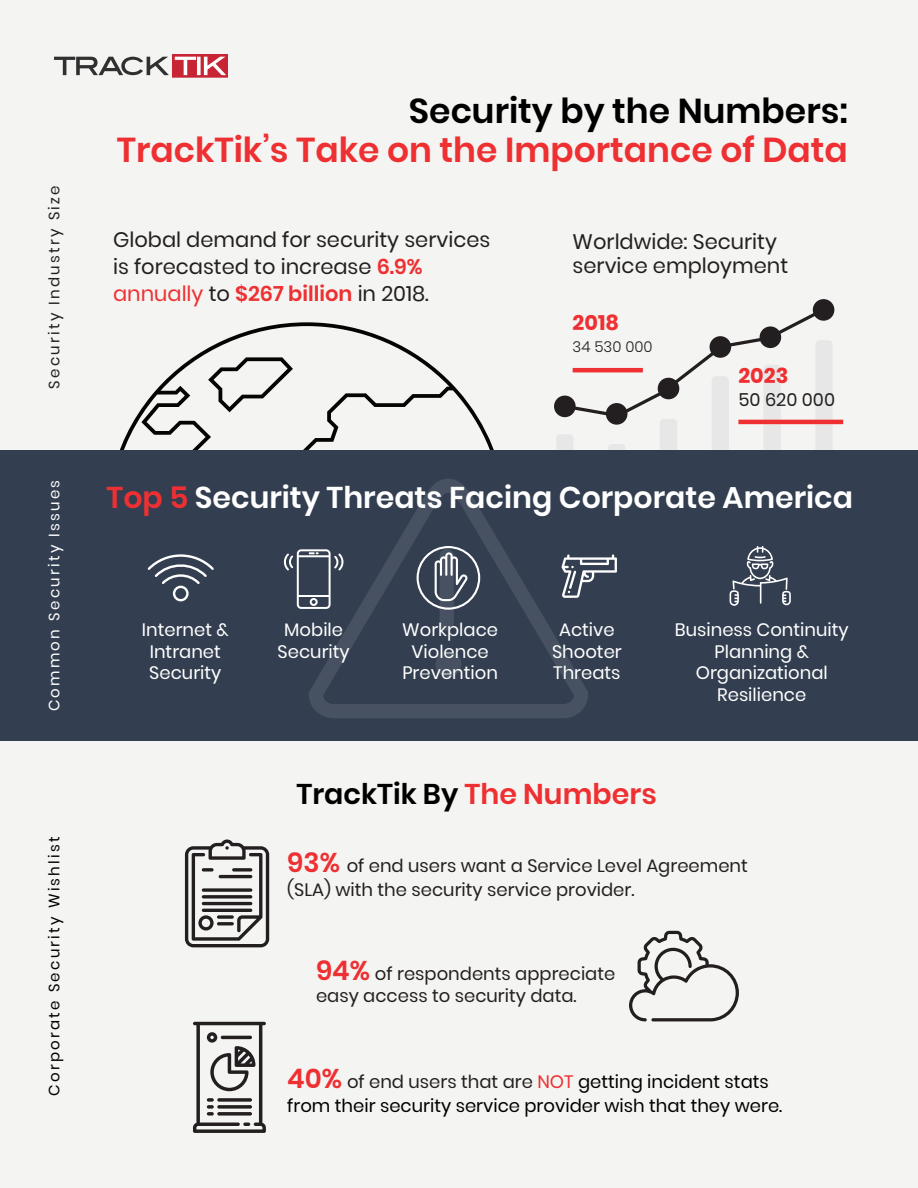
<style>
.page{position:relative;width:918px;height:1188px;background:#f4f4f2}
.page>*{position:absolute;margin:0;border:0;box-sizing:border-box;transform-origin:0 0}
.t1{font:600 34.5px "Poppins";color:#ee3032}
.t2{font:600 34.5px "Poppins";color:#000}
.t3{font:600 30px "Poppins";color:#fff}
.t4{font:600 28.5px "Poppins";color:#000}
.t5{font:21px/27px "Poppins";color:#231f20}
.t6{font:700 21px "Poppins";color:#ee3032}
.t7{font:18px/21.6px "Poppins";color:#fff;text-align:center}
.t8{font:18px/24px "Poppins";color:#231f20}
.t9{font:18px/24px "Poppins";color:#000}
.t10{font:15px "Poppins";letter-spacing:.15em;color:#000}
.t11{font:15px "Poppins";letter-spacing:.15em;color:#231f20}
.t12{font:15px "Poppins";letter-spacing:.15em;color:#fff}
.t13{font:300 15px "Poppins";color:#231f20}
.s1{font-weight:600;color:#ee3032}
.s2{color:#ee3032}
.s3{font-weight:600;font-size:27px;color:#ee3032}
.s4{color:#231f20}
</style>
<div class="page">
<svg style="left:554px;top:396px;width:22px;height:21px"></svg>
<div style="left:813px;top:299px;width:21px;height:22px;background:#231f20;border-radius:50%"></div>
<svg style="left:556px;top:309px;width:277px;height:141px"></svg>
<svg style="left:119px;top:322px;width:375px;height:128px"></svg>
<svg style="left:208px;top:357px;width:85px;height:55px"></svg>
<hr style="left:573px;top:368px;width:70px;height:4px;background:#ee3032">
<hr style="left:738px;top:420px;width:105px;height:4px;background:#ee3032">
<div style="left:0;top:450px;width:918px;height:291px;background:#333f50"></div>
<svg style="left:54px;top:54px;width:174px;height:24px"></svg>
<svg style="left:309px;top:479px;width:279px;height:239px"></svg>
<svg style="left:185px;top:840px;width:84px;height:107px"></svg>
<svg style="left:193px;top:1022px;width:73px;height:111px"></svg>
<hr style="left:221px;top:1036px;width:31px;height:3px;background:#231f20;border-radius:2px">
<svg style="left:148px;top:554px;width:66px;height:47px"></svg>
<svg style="left:284px;top:549px;width:59px;height:60px"></svg>
<svg style="left:417px;top:546px;width:63px;height:64px"></svg>
<svg style="left:562px;top:554px;width:55px;height:44px"></svg>
<svg style="left:730px;top:546px;width:61px;height:60px"></svg>
<svg style="left:629px;top:931px;width:110px;height:90px"></svg>
<p class="t11" style="left:45px;top:389px;width:205px;rotate:-90deg">Security Industry Size</p>
<p class="t2" style="left:409px;top:91px;width:440px">Security by the Numbers:</p>
<p class="t1" style="left:117px;top:130px;width:732px">TrackTik’s Take on the Importance of Data</p>
<p class="t5" style="left:113px;top:226px;width:379px">Global demand for security services is forecasted to increase <span class="s1">6.9% </span><span class="s2">annually</span> to <span class="s1">$267 billion</span> in 2018.</p>
<p class="t5" style="left:573px;top:229px;width:217px;line-height:24px">Worldwide: Security service employment</p>
<p class="t6" style="left:573px;top:310px;width:48px">2018</p>
<p class="t13" style="left:573px;top:338px;width:82px">34 530 000</p>
<p class="t6" style="left:738px;top:363px;width:52px">2023</p>
<p class="t8" style="left:738px;top:388px;width:98px">50 620 000</p>
<p class="t12" style="left:45px;top:711px;width:233px;rotate:-90deg">Common Security Issues</p>
<p class="t3" style="left:107px;top:480px;width:748px"><span class="s2">Top 5</span> Security Threats Facing Corporate America</p>
<p class="t7" style="left:142px;top:619px;width:88px">Internet &amp;<br>Intranet<br>Security</p>
<p class="t7" style="left:402px;top:619px;width:97px">Workplace<br>Violence<br>Prevention</p>
<p class="t7" style="left:675px;top:619px;width:175px">Business Continuity<br>Planning &amp;<br>Organizational<br>Resilience</p>
<p class="t7" style="left:278px;top:619px;width:74px">Mobile<br>Security</p>
<p class="t7" style="left:552px;top:619px;width:71px">Active<br>Shooter<br>Threats</p>
<p class="t10" style="left:45px;top:1096px;width:261px;rotate:-90deg">Corporate Security Wishlist</p>
<p class="t4" style="left:296px;top:777px;width:362px">TrackTik By <span class="s2">The Numbers</span></p>
<p class="t8" style="left:287px;top:854px;width:462px"><span class="s3">93%</span> of end users want a Service Level Agreement (SLA) with the security service provider.</p>
<p class="t8" style="left:316px;top:963px;width:301px;line-height:21.6px"><span class="s3">94%</span> of respondents appreciate easy access to security data.</p>
<p class="t9" style="left:287px;top:1069px;width:497px"><span class="s3">40%</span> <span class="s4">of end users that are</span> <span class="s2">NOT</span> getting incident stats from their security service provider wish that they were.</p>
</div>
